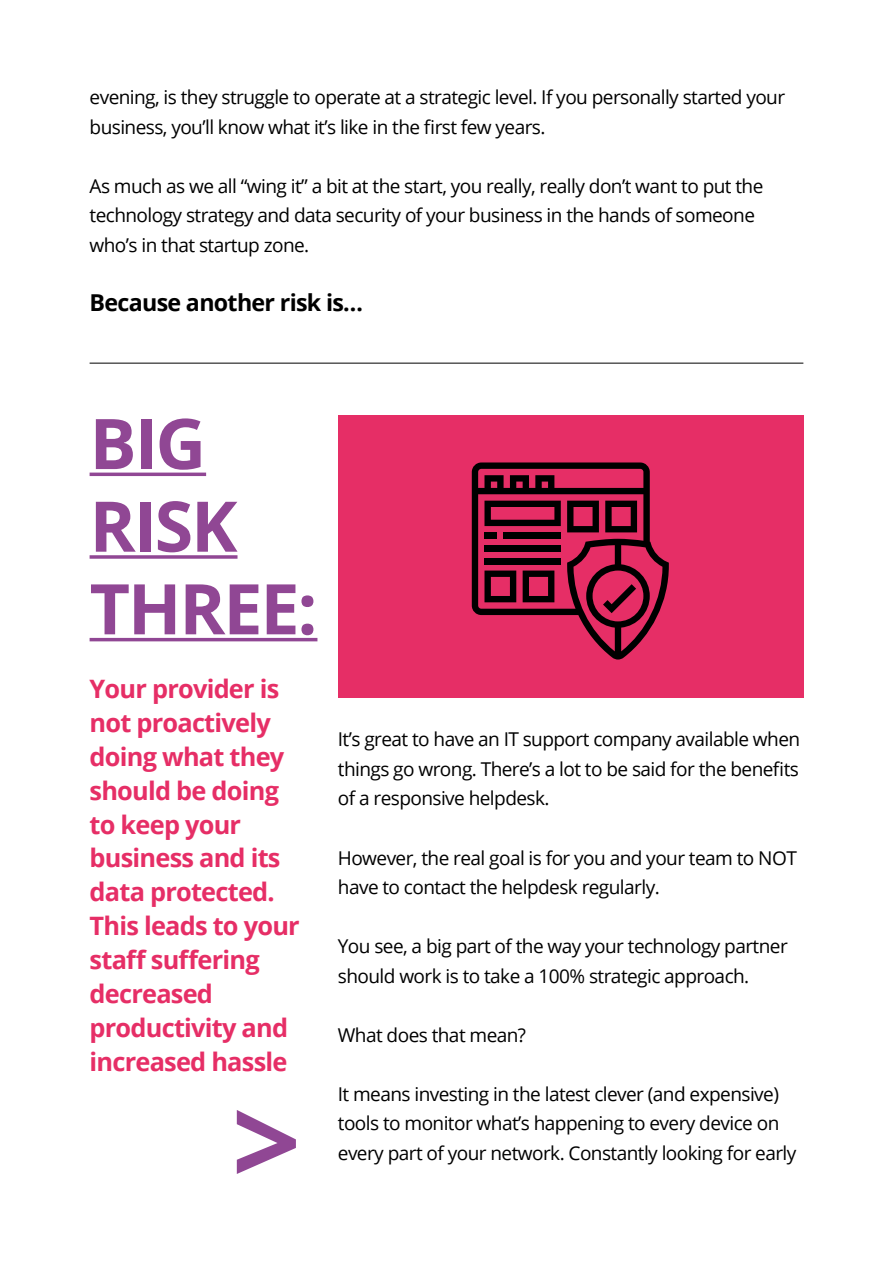
<style>
.page{position:relative;width:893px;height:1263px;background:#fff}
.page>*{position:absolute;margin:0;border:0;box-sizing:border-box;transform-origin:0 0}
.t1{font:700 69.9px/82.7px "Open Sans";letter-spacing:-.03em;color:#904794}
.t2{font:700 25.35px/33.9px "Open Sans";letter-spacing:-.03em;color:#e62e66}
.t3{font:700 23.25px "Open Sans";letter-spacing:-.03em;color:#000}
.t4{font:19.05px/29.5px "Open Sans";letter-spacing:-.03em;color:#000}
</style>
<div class="page">
<hr style="left:90px;top:473px;width:116px;height:3px;background:#904794">
<svg style="left:90px;top:555px;width:147px;height:4px"></svg>
<hr style="left:90px;top:638px;width:227px;height:3px;background:#904794">
<div style="left:338px;top:415px;width:465px;height:282px;background:#e62e66"></div>
<svg style="left:237px;top:1110px;width:59px;height:64px"></svg>
<hr style="left:90px;top:363px;width:713px;height:1px;background:#000">
<svg style="left:472px;top:462px;width:197px;height:197px"></svg>
<p class="t4" style="left:90px;top:82px;width:697px">evening, is they struggle to operate at a strategic level. If you personally started your business, you’ll know what it’s like in the first few years.</p>
<p class="t4" style="left:90px;top:171px;width:675px">As much as we all “wing it” a bit at the start, you really, really don’t want to put the technology strategy and data security of your business in the hands of someone who’s in that startup zone.</p>
<p class="t3" style="left:90px;top:286px;width:275px">Because another risk is…</p>
<h1 class="t1" style="left:90px;top:401px;width:229px">BIG<br>RISK<br>THREE:</h1>
<h2 class="t2" style="left:90px;top:671px;width:212px">Your provider is not proactively doing what they should be doing to keep your business and its data protected.<br>This leads to your staff suffering decreased productivity and increased hassle</h2>
<p class="t4" style="left:338px;top:724px;width:464px;text-align:justify">It’s great to have an IT support company available when things go wrong. There’s a lot to be said for the benefits of a responsive helpdesk.</p>
<p class="t4" style="left:338px;top:842px;width:460px">However, the real goal is for you and your team to NOT have to contact the helpdesk regularly.</p>
<p class="t4" style="left:338px;top:931px;width:451px">You see, a big part of the way your technology partner should work is to take a 100% strategic approach.</p>
<p class="t4" style="left:338px;top:1020px;width:190px">What does that mean?</p>
<p class="t4" style="left:338px;top:1079px;width:460px">It means investing in the latest clever (and expensive) tools to monitor what’s happening to every device on every part of your network. Constantly looking for early</p>
</div>
